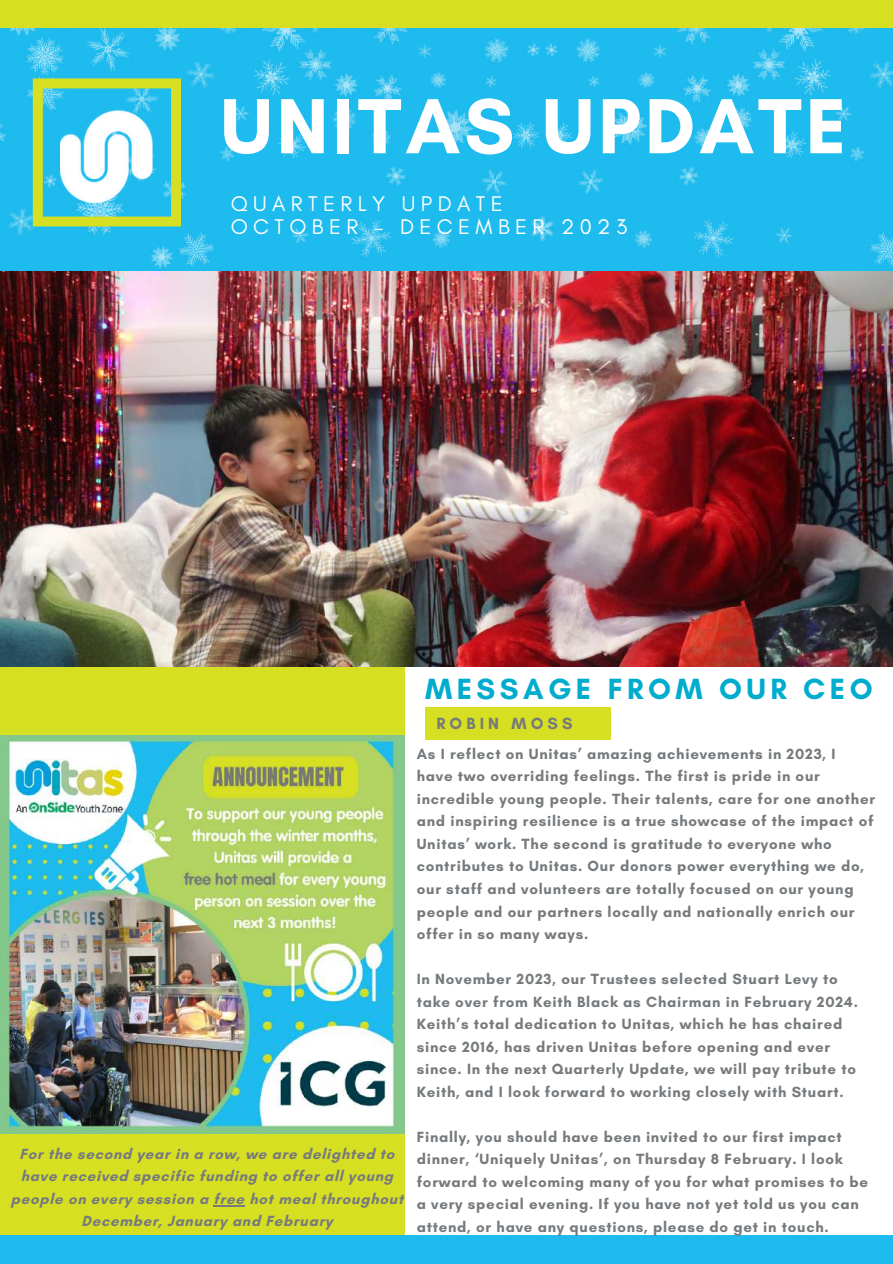
<style>
.page{position:relative;width:893px;height:1264px;background:#fff}
.page>*{position:absolute;margin:0;border:0;box-sizing:border-box;transform-origin:0 0}
.t1{font:700 79.5px "Glacial Indifference";letter-spacing:.05em;color:#fff}
.t2{font:700 29.85px "Glacial Indifference";letter-spacing:.15em;color:#00accd}
.t3{font:21.6px/23.7px "Glacial Indifference";letter-spacing:.25em;color:#fff}
.t4{font:700 16.5px "Glacial Indifference";letter-spacing:.25em;color:#767a7d}
.t5{font:700 15px/22.5px "Glacial Indifference";letter-spacing:.05em;color:#767a7d}
</style>
<div class="page">
<img style="left:0;top:27px;width:531px;height:244px">
<img style="left:531px;top:27px;width:361px;height:244px">
<svg style="left:33px;top:78px;width:148px;height:148px;background:#79cd90"></svg>
<div style="left:0;top:0;width:892px;height:27px;background:#d7df23"></div>
<div style="left:0;top:631px;width:404px;height:632px;background:#d7df23"></div>
<div style="left:0;top:1235px;width:892px;height:28px;background:#1ebbee"></div>
<img style="left:60px;top:95px;width:94px;height:108px">
<div style="left:425px;top:707px;width:185px;height:32px;background:#d7df23"></div>
<img style="left:0;top:271px;width:892px;height:395px">
<img style="left:0;top:735px;width:404px;height:398px">
<hr style="left:213px;top:1204px;width:32px;height:2px;background:#767a7d">
<h1 class="t1" style="left:220px;top:78px;width:627px">UNITAS UPDATE</h1>
<h3 class="t3" style="left:231px;top:191px;width:398px">QUARTERLY UPDATE<br>OCTOBER – DECEMBER 2023</h3>
<p class="t5" style="left:11px;top:1142px;width:394px;text-align:center">For the second year in a row, we are delighted to have received specific funding to offer all young people on every session a free hot meal throughout December, January and February</p>
<h2 class="t2" style="left:425px;top:671px;width:449px">MESSAGE FROM OUR CEO</h2>
<p class="t4" style="left:436px;top:713px;width:138px">ROBIN MOSS</p>
<p class="t5" style="left:417px;top:742px;width:460px">As I reflect on Unitas’ amazing achievements in 2023, I have two overriding feelings. The first is pride in our incredible young people. Their talents, care for one another and inspiring resilience is a true showcase of the impact of Unitas’ work. The second is gratitude to everyone who contributes to Unitas. Our donors power everything we do, our staff and volunteers are totally focused on our young people and our partners locally and nationally enrich our offer in so many ways.</p>
<p class="t5" style="left:417px;top:967px;width:442px">In November 2023, our Trustees selected Stuart Levy to take over from Keith Black as Chairman in February 2024.<br>Keith’s total dedication to Unitas, which he has chaired since 2016, has driven Unitas before opening and ever since. In the next Quarterly Update, we will pay tribute to Keith, and I look forward to working closely with Stuart.</p>
<p class="t5" style="left:417px;top:1125px;width:453px">Finally, you should have been invited to our first impact dinner, ‘Uniquely Unitas’, on Thursday 8 February. I look forward to welcoming many of you for what promises to be a very special evening. If you have not yet told us you can attend, or have any questions, please do get in touch.</p>
</div>
